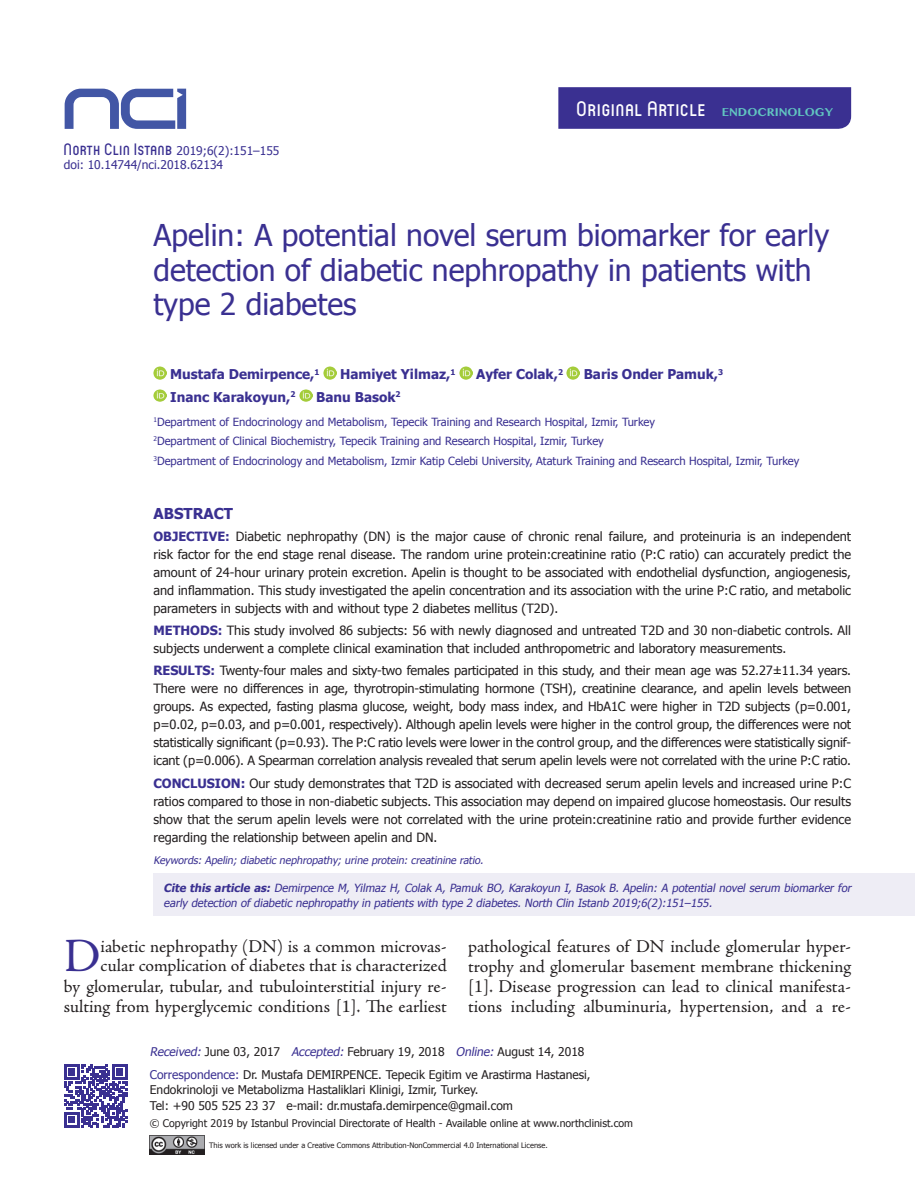
<style>
.page{position:relative;width:915px;height:1191px;background:#fff}
.page>*{position:absolute;margin:0;border:0;box-sizing:border-box;transform-origin:0 0}
.t1{font:47.85px "Adobe Jenson Pro";color:#3a3091}
.t2{font:30px/34.5px "Tahoma";color:#3a3091}
.t3{font:500 21px "Circula";letter-spacing:.055em;color:#fff}
.t4{font:18px/20.2px "Adobe Jenson Pro";letter-spacing:-.005em;color:#231f20;text-align:right}
.t5{font:700 15px "Tahoma";color:#3a3091}
.t6{font:700 13.5px "Tahoma";color:#3a3091}
.t7{font:12.75px/18px "Tahoma";color:#231f20;text-align:justify}
.t8{font:12px/23px "Tahoma";color:#231f20}
.t9{font:12px/14.4px "Tahoma";color:#3a3091}
.t10{font:11.25px/19.5px "Tahoma";color:#3a3091}
.t11{font:italic 11.25px/15px "Tahoma";color:#3a3091}
.t12{font:10.5px "Tahoma";color:#231f20}
.t13{font:italic 10.5px "Tahoma";color:#3a3091}
.t14{font:7.5px "Tahoma";color:#231f20}
.s1{font-family:"Circula";font-weight:500;font-size:16.5px}
.s2{font-family:"Tamil MN";font-weight:700;font-size:11.25px;color:#61c5c0}
.s3{font-weight:700;color:#3a3091}
.s4{font-weight:700}
.s5{font-style:italic;color:#3a3091}
.s6{color:#3a3091}
</style>
<div class="page">
<svg style="left:153px;top:366px;width:13px;height:13px"></svg>
<svg style="left:323px;top:366px;width:13px;height:13px"></svg>
<svg style="left:459px;top:366px;width:13px;height:13px"></svg>
<svg style="left:566px;top:366px;width:13px;height:13px"></svg>
<svg style="left:153px;top:389px;width:13px;height:13px"></svg>
<svg style="left:299px;top:389px;width:13px;height:13px"></svg>
<svg style="left:65px;top:89px;width:121px;height:40px"></svg>
<div style="left:558px;top:87px;width:292px;height:42px;background:#3a3091"></div>
<svg style="left:64px;top:1064px;width:63px;height:63px"></svg>
<div style="left:153px;top:873px;width:761px;height:43px;background:#eeedf5"></div>
<img style="left:150px;top:1135px;width:54px;height:20px">
<p class="t9" style="left:64px;top:143px;width:217px"><span class="s1">North Clin Istanb</span> 2019;6(2):151–155 doi: 10.14744/nci.2018.62134</p>
<h3 class="t3" style="left:576px;top:96px;width:258px">Orıgınal Article <span class="s2">ENDOCRINOLOGY</span></h3>
<h2 class="t2" style="left:153px;top:217px;width:677px">Apelin: A potential novel serum biomarker for early detection of diabetic nephropathy in patients with type 2 diabetes</h2>
<p class="t6" style="left:170px;top:365px;width:151px">Mustafa Demirpence,<sup>1</sup></p>
<p class="t6" style="left:340px;top:365px;width:117px">Hamiyet Yilmaz,<sup>1</sup></p>
<p class="t6" style="left:476px;top:365px;width:88px">Ayfer Colak,<sup>2</sup></p>
<p class="t6" style="left:583px;top:365px;width:141px">Baris Onder Pamuk,<sup>3</sup></p>
<p class="t6" style="left:170px;top:387px;width:127px">Inanc Karakoyun,<sup>2</sup></p>
<p class="t6" style="left:316px;top:387px;width:86px">Banu Basok<sup>2</sup></p>
<p class="t10" style="left:153px;top:411px;width:647px"><sup>1</sup>Department of Endocrinology and Metabolism, Tepecik Training and Research Hospital, Izmir, Turkey<br><sup>2</sup>Department of Clinical Biochemistry, Tepecik Training and Research Hospital, Izmir, Turkey<br><sup>3</sup>Department of Endocrinology and Metabolism, Izmir Katip Celebi University, Ataturk Training and Research Hospital, Izmir, Turkey</p>
<p class="t5" style="left:153px;top:502px;width:81px">ABSTRACT</p>
<p class="t7" style="left:153px;top:526px;width:699px"><span class="s3">OBJECTIVE:</span> Diabetic nephropathy (DN) is the major cause of chronic renal failure, and proteinuria is an independent risk factor for the end stage renal disease. The random urine protein:creatinine ratio (P:C ratio) can accurately predict the amount of 24-hour urinary protein excretion. Apelin is thought to be associated with endothelial dysfunction, angiogenesis, and inflammation. This study investigated the apelin concentration and its association with the urine P:C ratio, and metabolic parameters in subjects with and without type 2 diabetes mellitus (T2D).</p>
<p class="t7" style="left:153px;top:621px;width:699px"><span class="s3">METHODS:</span> This study involved 86 subjects: 56 with newly diagnosed and untreated T2D and 30 non-diabetic controls. All subjects underwent a complete clinical examination that included anthropometric and laboratory measurements.</p>
<p class="t7" style="left:153px;top:661px;width:699px"><span class="s3">RESULTS:</span> Twenty-four males and sixty-two females participated in this study, and their mean age was 52.27±11.34 years.<br>There were no differences in age, thyrotropin-stimulating hormone (TSH), creatinine clearance, and apelin levels between groups. As expected, fasting plasma glucose, weight, body mass index, and HbA1C were higher in T2D subjects (p=0.001, p=0.02, p=0.03, and p=0.001, respectively). Although apelin levels were higher in the control group, the differences were not statistically significant (p=0.93). The P:C ratio levels were lower in the control group, and the differences were statistically signif&shy;icant (p=0.006). A Spearman correlation analysis revealed that serum apelin levels were not correlated with the urine P:C ratio.</p>
<p class="t7" style="left:153px;top:773px;width:699px"><span class="s3">CONCLUSION:</span> Our study demonstrates that T2D is associated with decreased serum apelin levels and increased urine P:C ratios compared to those in non-diabetic subjects. This association may depend on impaired glucose homeostasis. Our results show that the serum apelin levels were not correlated with the urine protein:creatinine ratio and provide further evidence regarding the relationship between apelin and DN.</p>
<p class="t13" style="left:153px;top:853px;width:333px">Keywords: Apelin; diabetic nephropathy; urine protein: creatinine ratio.</p>
<p class="t11" style="left:163px;top:879px;width:691px"><span class="s4">Cite this article as:</span> Demirpence M, Yilmaz H, Colak A, Pamuk BO, Karakoyun I, Basok B. Apelin: A potential novel serum biomarker for early detection of diabetic nephropathy in patients with type 2 diabetes. North Clin Istanb 2019;6(2):151–155.</p>
<h3 class="t4" style="left:64px;top:936px;width:384px">iabetic nephropathy (DN) is a common microvas&shy;cular complication of diabetes that is characterized<br>by glomerular, tubular, and tubulointerstitial injury re&shy;sulting from hyperglycemic conditions [1]. The earliest</h3>
<h3 class="t4" style="left:468px;top:936px;width:384px;text-align:justify">pathological features of DN include glomerular hyper&shy;trophy and glomerular basement membrane thickening [1]. Disease progression can lead to clinical manifesta&shy;tions including albuminuria, hypertension, and a re-</h3>
<h1 class="t1" style="left:64px;top:929px;width:38px">D</h1>
<p class="t8" style="left:150px;top:1040px;width:442px"><span class="s5">Received:</span> June 03, 2017 <span class="s5">Accepted:</span>February 19, 2018 <span class="s5">Online:</span> August 14, 2018<br><span class="s6">Correspondence:</span> Dr. Mustafa DEMIRPENCE. Tepecik Egitim ve Arastirma Hastanesi,</p>
<p class="t8" style="left:150px;top:1080px;width:364px;line-height:16.5px">Endokrinoloji ve Metabolizma Hastaliklari Klinigi, Izmir, Turkey.<br>Tel: +90 505 525 23 37 e-mail: dr.mustafa.demirpence@gmail.com</p>
<p class="t12" style="left:150px;top:1116px;width:484px">© Copyright 2019 by Istanbul Provincial Directorate of Health - Available online at www.northclinist.com</p>
<p class="t14" style="left:209px;top:1140px;width:340px">This work is licensed under a Creative Commons Attribution-NonCommercial 4.0 International License.</p>
</div>
